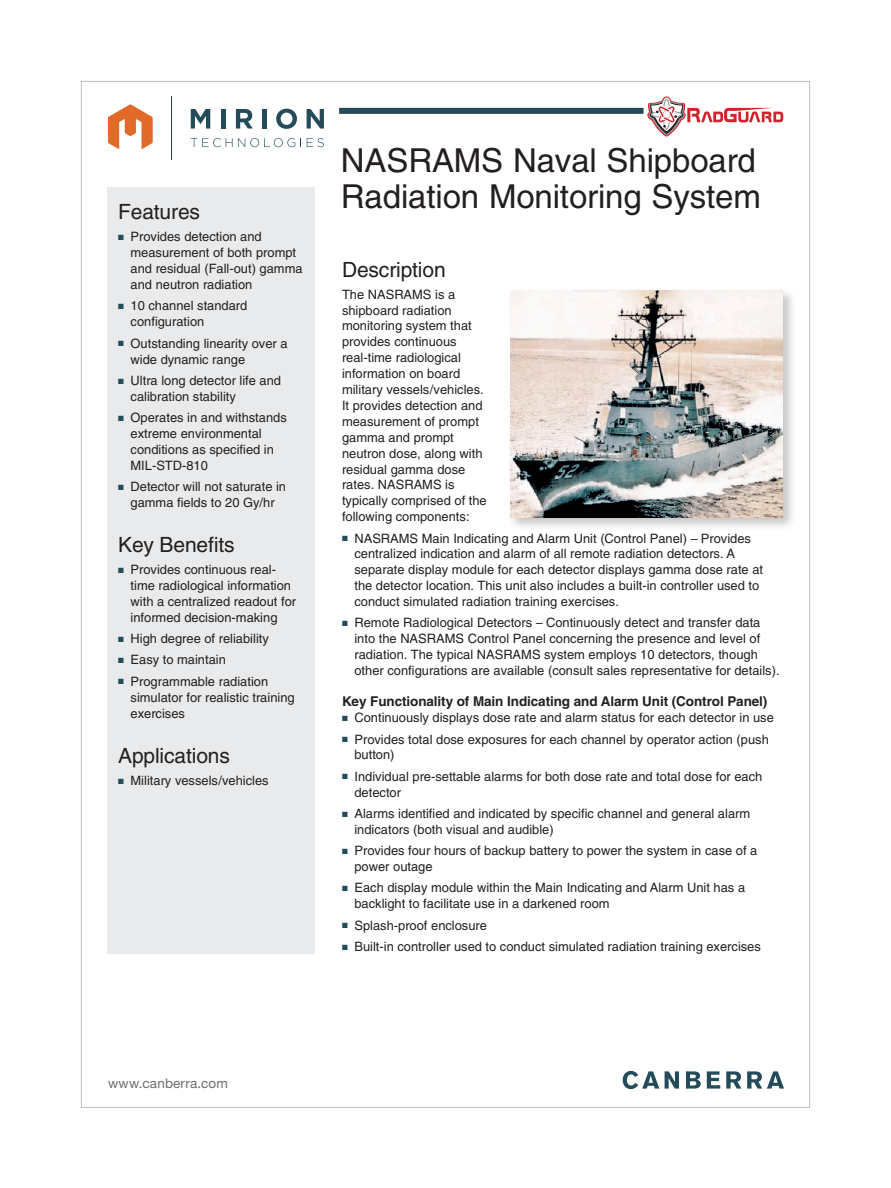
<style>
.page{position:relative;width:891px;height:1188px;background:#fff}
.page>*{position:absolute;margin:0;border:0;box-sizing:border-box;transform-origin:0 0}
.Main_Head{font:33px "Helvetica";letter-spacing:-.005em;color:#231f20}
.Heads_for_Features{font:21px "Helvetica";letter-spacing:-.005em;color:#231f20}
.Body_Text_Subhead{font:700 13.5px "Helvetica";letter-spacing:-.005em;color:#231f20}
.t1{font:13.5px "Helvetica Neue";letter-spacing:.015em;color:#6c6d70}
.Body_Text_With_Bulle{font:12.9px/15.9px "Helvetica";color:#231f20}
.Body_Text{font:12.9px/15.9px "Helvetica";color:#231f20}
.s1{color:#244b59}
</style>
<div class="page">
<div style="left:107px;top:187px;width:208px;height:767px;background:#e9eaeb"></div>
<div style="left:507px;top:288px;width:290px;height:243px;background:#231f20;opacity:.25"></div>
<img style="left:510px;top:290px;width:273px;height:228px">
<div style="left:339px;top:108px;width:305px;height:6px;background:#244b59"></div>
<svg style="left:647px;top:96px;width:136px;height:41px"></svg>
<hr style="left:171px;top:96px;width:1px;height:64px;background:#244b59">
<svg style="left:191px;top:138px;width:104px;height:9px"></svg>
<svg style="left:306px;top:138px;width:18px;height:9px"></svg>
<svg style="left:191px;top:109px;width:19px;height:20px"></svg>
<hr style="left:221px;top:109px;width:4px;height:20px;background:#244b59">
<svg style="left:236px;top:109px;width:17px;height:20px"></svg>
<hr style="left:262px;top:109px;width:4px;height:20px;background:#244b59">
<svg style="left:276px;top:109px;width:21px;height:20px"></svg>
<svg style="left:307px;top:109px;width:17px;height:20px"></svg>
<svg style="left:108px;top:104px;width:45px;height:45px"></svg>
<svg style="left:623px;top:1071px;width:161px;height:18px"></svg>
<p class="Heads_for_Features" style="left:118px;top:200px;width:83px">Features</p>
<p class="Body_Text_With_Bulle" style="left:131px;top:229px;width:174px;text-indent:-12px"><span class="s1">■</span> Provides detection and measurement of both prompt and residual (Fall-out) gamma and neutron radiation</p>
<p class="Body_Text_With_Bulle" style="left:131px;top:298px;width:118px;text-indent:-12px"><span class="s1">■</span> 10 channel standard configuration</p>
<p class="Body_Text_With_Bulle" style="left:131px;top:335px;width:159px;text-indent:-12px"><span class="s1">■</span> Outstanding linearity over a wide dynamic range</p>
<p class="Body_Text_With_Bulle" style="left:131px;top:372px;width:152px;text-indent:-12px"><span class="s1">■</span> Ultra long detector life and calibration stability</p>
<p class="Body_Text_With_Bulle" style="left:131px;top:410px;width:158px;text-indent:-12px"><span class="s1">■</span> Operates in and withstands extreme environmental conditions as specified in<br>MIL-STD-810</p>
<p class="Body_Text_With_Bulle" style="left:118px;top:479px;width:170px;text-align:center"><span class="s1">■</span> Detector will not saturate in gamma fields to 20 Gy/hr</p>
<p class="Heads_for_Features" style="left:118px;top:533px;width:118px">Key Benefits</p>
<p class="Body_Text_With_Bulle" style="left:131px;top:562px;width:167px;text-indent:-12px"><span class="s1">■</span> Provides continuous real&shy;time radiological information with a centralized readout for informed decision-making</p>
<p class="Body_Text_With_Bulle" style="left:118px;top:631px;width:152px"><span class="s1">■</span> High degree of reliability</p>
<p class="Body_Text_With_Bulle" style="left:118px;top:652px;width:109px"><span class="s1">■</span> Easy to maintain</p>
<p class="Body_Text_With_Bulle" style="left:131px;top:673px;width:166px;text-indent:-12px"><span class="s1">■</span> Programmable radiation simulator for realistic training exercises</p>
<p class="Heads_for_Features" style="left:118px;top:743px;width:113px">Applications</p>
<p class="Body_Text_With_Bulle" style="left:118px;top:772px;width:152px"><span class="s1">■</span> Military vessels/vehicles</p>
<p class="Main_Head" style="left:341px;top:142px;width:417px">NASRAMS Naval Shipboard</p>
<p class="Main_Head" style="left:341px;top:177px;width:421px">Radiation Monitoring System</p>
<p class="Heads_for_Features" style="left:342px;top:257px;width:105px">Description</p>
<p class="Body_Text" style="left:342px;top:286px;width:146px">The NASRAMS is a shipboard radiation monitoring system that provides continuous real-time radiological information on board military vessels/vehicles.<br>It provides detection and measurement of prompt gamma and prompt neutron dose, along with residual gamma dose rates. NASRAMS is typically comprised of the following components:</p>
<p class="Body_Text_With_Bulle" style="left:354px;top:530px;width:410px;text-indent:-12px"><span class="s1">■</span> NASRAMS Main Indicating and Alarm Unit (Control Panel) – Provides centralized indication and alarm of all remote radiation detectors. A separate display module for each detector displays gamma dose rate at the detector location. This unit also includes a built-in controller used to conduct simulated radiation training exercises.</p>
<p class="Body_Text_With_Bulle" style="left:354px;top:615px;width:427px;text-indent:-12px"><span class="s1">■</span> Remote Radiological Detectors – Continuously detect and transfer data into the NASRAMS Control Panel concerning the presence and level of radiation. The typical NASRAMS system employs 10 detectors, though other configurations are available (consult sales representative for details).</p>
<p class="Body_Text_Subhead" style="left:342px;top:693px;width:427px">Key Functionality of Main Indicating and Alarm Unit (Control Panel)</p>
<p class="Body_Text_With_Bulle" style="left:342px;top:710px;width:433px"><span class="s1">■</span> Continuously displays dose rate and alarm status for each detector in use</p>
<p class="Body_Text_With_Bulle" style="left:354px;top:731px;width:416px;text-indent:-12px"><span class="s1">■</span> Provides total dose exposures for each channel by operator action (push button)</p>
<p class="Body_Text_With_Bulle" style="left:354px;top:768px;width:409px;text-indent:-12px"><span class="s1">■</span> Individual pre-settable alarms for both dose rate and total dose for each detector</p>
<p class="Body_Text_With_Bulle" style="left:354px;top:805px;width:397px;text-indent:-12px"><span class="s1">■</span> Alarms identified and indicated by specific channel and general alarm indicators (both visual and audible)</p>
<p class="Body_Text_With_Bulle" style="left:354px;top:843px;width:404px;text-indent:-12px"><span class="s1">■</span> Provides four hours of backup battery to power the system in case of a power outage</p>
<p class="Body_Text_With_Bulle" style="left:354px;top:880px;width:392px;text-indent:-12px"><span class="s1">■</span> Each display module within the Main Indicating and Alarm Unit has a backlight to facilitate use in a darkened room</p>
<p class="Body_Text_With_Bulle" style="left:342px;top:917px;width:147px"><span class="s1">■</span> Splash-proof enclosure</p>
<p class="Body_Text_With_Bulle" style="left:342px;top:938px;width:420px"><span class="s1">■</span> Built-in controller used to conduct simulated radiation training exercises</p>
<p class="t1" style="left:108px;top:1076px;width:121px">www.canberra.com</p>
</div>
